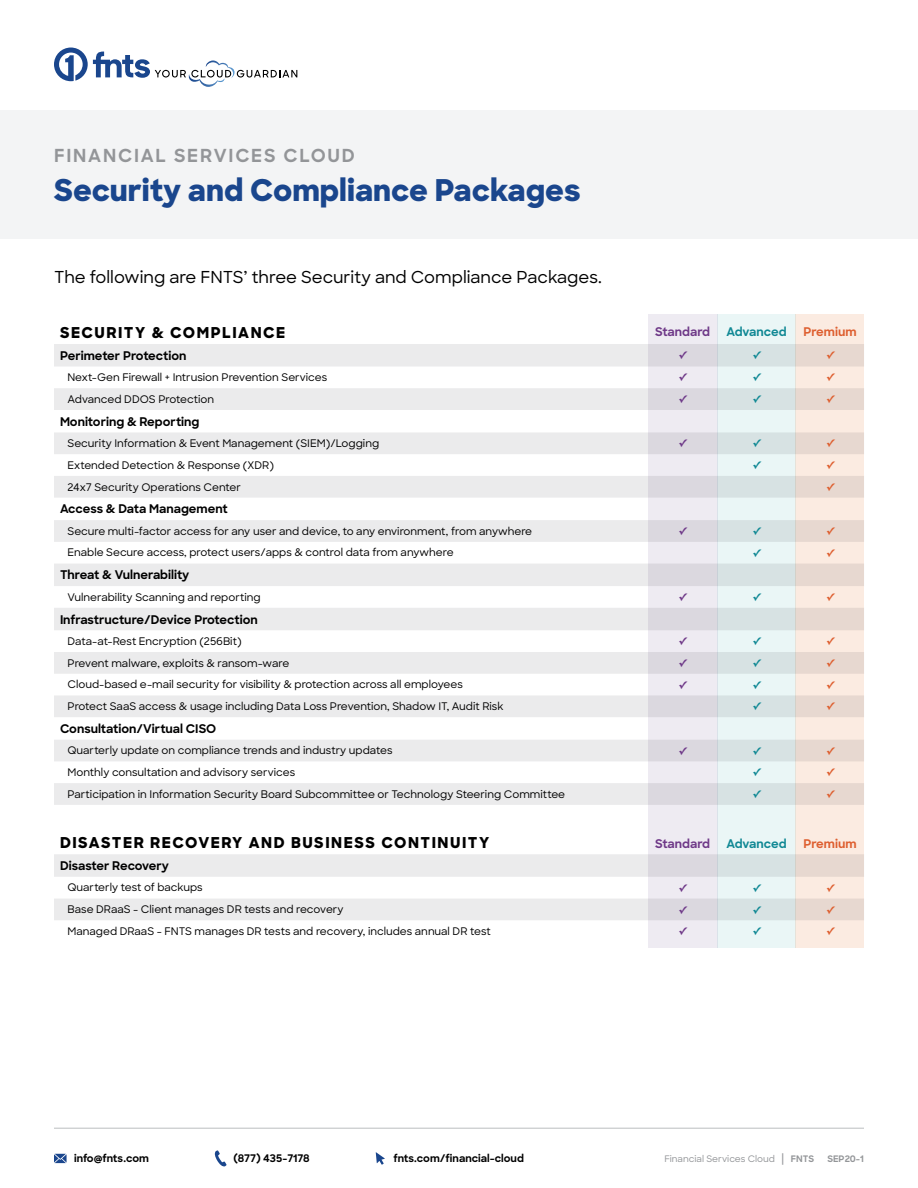
<style>
.page{position:relative;width:918px;height:1188px;background:#fff}
.page>*{position:absolute;margin:0;border:0;box-sizing:border-box;transform-origin:0 0}
.t1{font:800 30px "Sharp Sans";color:#1a468d}
.t2{font:700 18px "Sharp Sans";letter-spacing:.1em;color:#939598}
.t3{font:500 16.5px "Sharp Sans";color:#000}
.t4{font:800 15px "Sharp Sans";letter-spacing:.1em;color:#000}
.t5{font:700 12px "Sharp Sans";color:#000}
.t6{font:700 12px "Sharp Sans";color:#773e90}
.t7{font:700 12px "Sharp Sans";letter-spacing:-.005em;color:#128e9a}
.t8{font:700 12px "Sharp Sans";color:#e26837}
.t9{font:500 10.5px "Sharp Sans";color:#000}
.t10{font:700 10.5px "Sharp Sans";color:#000}
.t11{font:700 10.5px "Lucida Grande";color:#e26837}
.t12{font:700 10.5px "Lucida Grande";color:#128e9a}
.t13{font:700 10.5px "Lucida Grande";color:#773e90}
.t14{font:500 9px "Sharp Sans";color:#939598}
.t15{font:700 9px "Sharp Sans";color:#939598}
.s1{font-size:12px}
.s2{font-weight:700}
</style>
<div class="page">
<div style="left:0;top:110px;width:918px;height:129px;background:#f3f4f5"></div>
<svg style="left:54px;top:344px;width:594px;height:576px"></svg>
<svg style="left:54px;top:48px;width:243px;height:39px"></svg>
<div style="left:648px;top:314px;width:69px;height:634px;background:linear-gradient(to right,#e5e2e9,#e5e2e9)"></div>
<div style="left:717px;top:314px;width:79px;height:634px;background:linear-gradient(to right,#e1eded,#e1eded)"></div>
<div style="left:796px;top:314px;width:68px;height:634px;background:linear-gradient(to right,#f2e2d9,#f2e2d9)"></div>
<hr style="left:54px;top:1128px;width:810px;height:1px;background:#bcbec0">
<svg style="left:376px;top:1152px;width:9px;height:13px"></svg>
<svg style="left:54px;top:1154px;width:13px;height:9px"></svg>
<svg style="left:214px;top:1150px;width:13px;height:17px"></svg>
<h2 class="t2" style="left:54px;top:142px;width:303px">FINANCIAL SERVICES CLOUD</h2>
<h1 class="t1" style="left:54px;top:167px;width:528px">Security and Compliance Packages</h1>
<h3 class="t3" style="left:54px;top:264px;width:549px">The following are FNTS’ three Security and Compliance Packages.</h3>
<h3 class="t4" style="left:60px;top:321px;width:227px">SECURITY &amp; COMPLIANCE</h3>
<p class="t6" style="left:655px;top:323px;width:56px">Standard</p>
<p class="t7" style="left:727px;top:323px;width:62px">Advanced</p>
<p class="t8" style="left:803px;top:323px;width:55px">Premium</p>
<p class="t5" style="left:60px;top:347px;width:128px">Perimeter Protection</p>
<p class="t13" style="left:679px;top:347px;width:10px">✓</p>
<p class="t12" style="left:753px;top:347px;width:10px">✓</p>
<p class="t11" style="left:826px;top:347px;width:10px">✓</p>
<p class="t9" style="left:68px;top:370px;width:261px">Next-Gen Firewall + Intrusion Prevention Services</p>
<p class="t13" style="left:679px;top:369px;width:10px">✓</p>
<p class="t12" style="left:753px;top:369px;width:10px">✓</p>
<p class="t11" style="left:826px;top:369px;width:10px">✓</p>
<p class="t9" style="left:68px;top:391px;width:148px">Advanced DDOS Protection</p>
<p class="t13" style="left:679px;top:391px;width:10px">✓</p>
<p class="t12" style="left:753px;top:391px;width:10px">✓</p>
<p class="t11" style="left:826px;top:391px;width:10px">✓</p>
<p class="t5" style="left:60px;top:412px;width:141px">Monitoring &amp; Reporting</p>
<p class="t9" style="left:68px;top:436px;width:313px">Security Information &amp; Event Management (SIEM)/Logging</p>
<p class="t13" style="left:679px;top:435px;width:10px">✓</p>
<p class="t12" style="left:753px;top:435px;width:10px">✓</p>
<p class="t11" style="left:826px;top:435px;width:10px">✓</p>
<p class="t9" style="left:68px;top:457px;width:208px">Extended Detection &amp; Response (XDR)</p>
<p class="t12" style="left:753px;top:457px;width:10px">✓</p>
<p class="t11" style="left:826px;top:457px;width:10px">✓</p>
<p class="t9" style="left:68px;top:479px;width:175px">24x7 Security Operations Center</p>
<p class="t11" style="left:826px;top:479px;width:10px">✓</p>
<p class="t5" style="left:60px;top:500px;width:169px">Access &amp; Data Management</p>
<p class="t9" style="left:68px;top:523px;width:466px">Secure multi-factor access for any user and device, to any environment, from anywhere</p>
<p class="t13" style="left:679px;top:523px;width:10px">✓</p>
<p class="t12" style="left:753px;top:523px;width:10px">✓</p>
<p class="t11" style="left:826px;top:523px;width:10px">✓</p>
<p class="t9" style="left:68px;top:545px;width:388px">Enable Secure access, protect users/apps &amp; control data from anywhere</p>
<p class="t12" style="left:753px;top:545px;width:10px">✓</p>
<p class="t11" style="left:826px;top:545px;width:10px">✓</p>
<p class="t5" style="left:60px;top:566px;width:131px">Threat &amp; Vulnerability</p>
<p class="t9" style="left:68px;top:589px;width:195px">Vulnerability Scanning and reporting</p>
<p class="t13" style="left:679px;top:589px;width:10px">✓</p>
<p class="t12" style="left:753px;top:589px;width:10px">✓</p>
<p class="t11" style="left:826px;top:589px;width:10px">✓</p>
<p class="t5" style="left:60px;top:610px;width:199px">Infrastructure/Device Protection</p>
<p class="t9" style="left:68px;top:633px;width:176px">Data-at-Rest Encryption (256Bit)</p>
<p class="t13" style="left:679px;top:633px;width:10px">✓</p>
<p class="t12" style="left:753px;top:633px;width:10px">✓</p>
<p class="t11" style="left:826px;top:633px;width:10px">✓</p>
<p class="t9" style="left:68px;top:655px;width:223px">Prevent malware, exploits &amp; ransom-ware</p>
<p class="t13" style="left:679px;top:655px;width:10px">✓</p>
<p class="t12" style="left:753px;top:655px;width:10px">✓</p>
<p class="t11" style="left:826px;top:655px;width:10px">✓</p>
<p class="t9" style="left:68px;top:677px;width:397px">Cloud-based e-mail security for visibility &amp; protection across all employees</p>
<p class="t13" style="left:679px;top:676px;width:10px">✓</p>
<p class="t12" style="left:753px;top:676px;width:10px">✓</p>
<p class="t11" style="left:826px;top:676px;width:10px">✓</p>
<p class="t9" style="left:68px;top:699px;width:437px">Protect SaaS access &amp; usage including Data Loss Prevention, Shadow IT, Audit Risk</p>
<p class="t12" style="left:753px;top:698px;width:10px">✓</p>
<p class="t11" style="left:826px;top:698px;width:10px">✓</p>
<p class="t5" style="left:60px;top:720px;width:158px">Consultation/Virtual CISO</p>
<p class="t9" style="left:68px;top:743px;width:327px">Quarterly update on compliance trends and industry updates</p>
<p class="t13" style="left:679px;top:742px;width:10px">✓</p>
<p class="t12" style="left:753px;top:742px;width:10px">✓</p>
<p class="t11" style="left:826px;top:742px;width:10px">✓</p>
<p class="t9" style="left:68px;top:764px;width:229px">Monthly consultation and advisory services</p>
<p class="t12" style="left:753px;top:764px;width:10px">✓</p>
<p class="t11" style="left:826px;top:764px;width:10px">✓</p>
<p class="t9" style="left:68px;top:786px;width:499px">Participation in Information Security Board Subcommittee or Technology Steering Committee</p>
<p class="t12" style="left:753px;top:786px;width:10px">✓</p>
<p class="t11" style="left:826px;top:786px;width:10px">✓</p>
<h3 class="t4" style="left:60px;top:831px;width:431px">DISASTER RECOVERY AND BUSINESS CONTINUITY</h3>
<p class="t6" style="left:655px;top:835px;width:56px">Standard</p>
<p class="t7" style="left:727px;top:835px;width:62px">Advanced</p>
<p class="t8" style="left:803px;top:835px;width:55px">Premium</p>
<p class="t5" style="left:60px;top:857px;width:110px">Disaster Recovery</p>
<p class="t9" style="left:68px;top:880px;width:137px">Quarterly test of backups</p>
<p class="t13" style="left:679px;top:879px;width:10px">✓</p>
<p class="t12" style="left:753px;top:879px;width:10px">✓</p>
<p class="t11" style="left:826px;top:879px;width:10px">✓</p>
<p class="t9" style="left:68px;top:902px;width:278px">Base DRaaS - Client manages DR tests and recovery</p>
<p class="t13" style="left:679px;top:901px;width:10px">✓</p>
<p class="t12" style="left:753px;top:901px;width:10px">✓</p>
<p class="t11" style="left:826px;top:901px;width:10px">✓</p>
<p class="t9" style="left:68px;top:923px;width:425px">Managed DRaaS - FNTS manages DR tests and recovery, includes annual DR test</p>
<p class="t13" style="left:679px;top:923px;width:10px">✓</p>
<p class="t12" style="left:753px;top:923px;width:10px">✓</p>
<p class="t11" style="left:826px;top:923px;width:10px">✓</p>
<p class="t10" style="left:74px;top:1151px;width:76px">info@fnts.com</p>
<p class="t10" style="left:233px;top:1151px;width:78px">(877) 435-7178</p>
<p class="t10" style="left:393px;top:1151px;width:132px">fnts.com/financial-cloud</p>
<p class="t14" style="left:664px;top:1152px;width:151px">Financial Services Cloud <span class="s1">|</span> <span class="s2">FNTS</span></p>
<p class="t15" style="left:827px;top:1152px;width:38px">SEP20-1</p>
</div>
